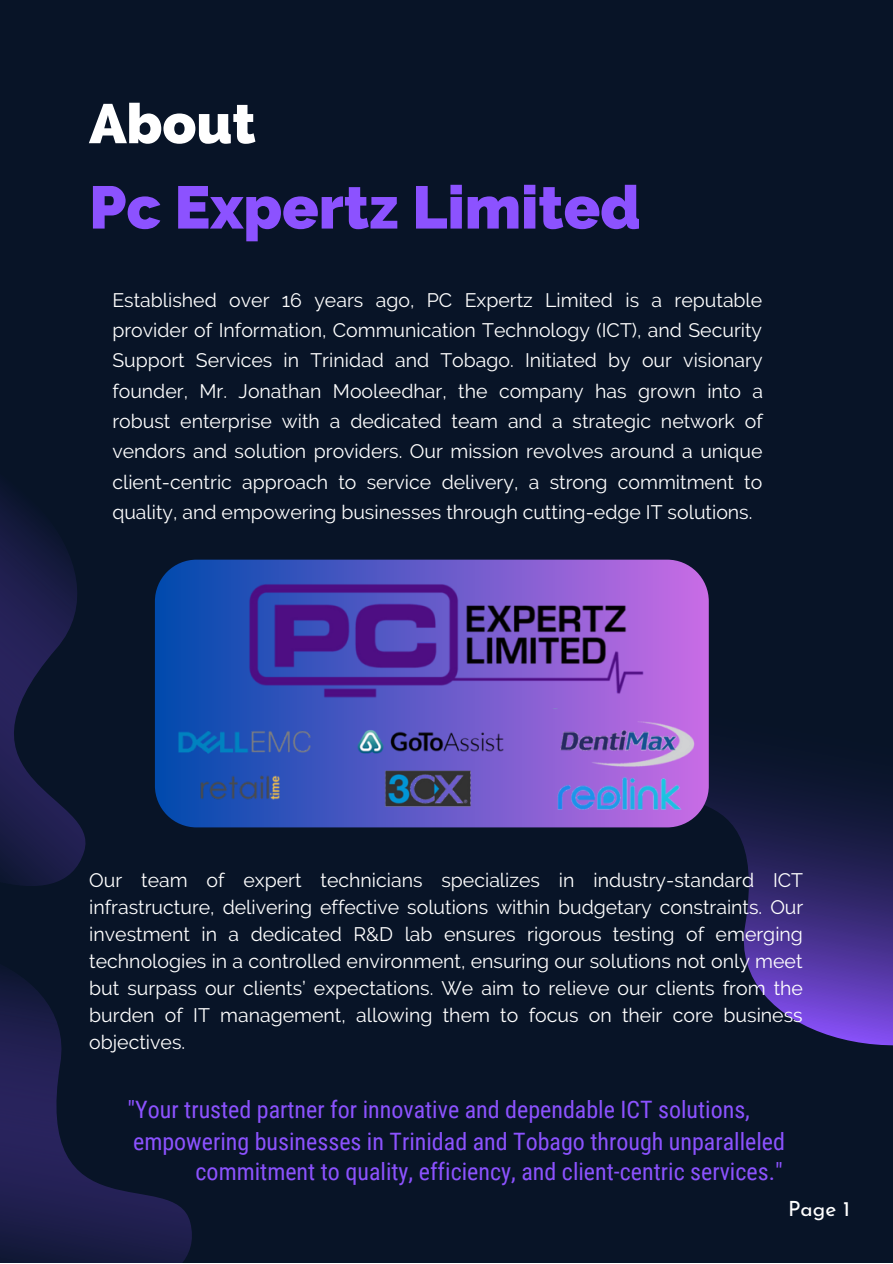
<style>
.page{position:relative;width:893px;height:1264px;background:#fff}
.page>*{position:absolute;margin:0;border:0;box-sizing:border-box;transform-origin:0 0}
.t1{font:800 60px "Raleway";color:#8c52ff}
.t2{font:800 55.5px "Raleway";color:#fff}
.t3{font:24px/32.5px "Roboto Condensed";color:#8c52ff}
.t4{font:21px "Josefin Sans";color:#fff}
.t5{font:19.5px/30.3px "Raleway";color:#fff;text-align:justify}
</style>
<div class="page">
<div style="left:0;top:0;width:892px;height:1262px;background:#081427"></div>
<svg style="left:596px;top:772px;width:296px;height:274px"></svg>
<svg style="left:0;top:973px;width:192px;height:289px"></svg>
<svg style="left:265px;top:559px;width:424px;height:7px;background:#6855bb"></svg>
<img style="left:265px;top:566px;width:472px;height:261px">
<svg style="left:0;top:492px;width:265px;height:394px"></svg>
<p class="t2" style="left:89px;top:91px;width:168px">About</p>
<p class="t1" style="left:89px;top:172px;width:553px">Pc Expertz Limited</p>
<p class="t5" style="left:112px;top:284px;width:652px">Established over 16 years ago, PC Expertz Limited is a reputable provider of Information, Communication Technology (ICT), and Security Support Services in Trinidad and Tobago. Initiated by our visionary founder, Mr. Jonathan Mooleedhar, the company has grown into a robust enterprise with a dedicated team and a strategic network of vendors and solution providers. Our mission revolves around a unique client-centric approach to service delivery, a strong commitment to quality, and empowering businesses through cutting-edge IT solutions.</p>
<p class="t5" style="left:89px;top:866px;width:715px;line-height:27px">Our team of expert technicians specializes in industry-standard ICT infrastructure, delivering effective solutions within budgetary constraints. Our investment in a dedicated R&amp;D lab ensures rigorous testing of emerging technologies in a controlled environment, ensuring our solutions not only meet but surpass our clients’ expectations. We aim to relieve our clients from the burden of IT management, allowing them to focus on their core business objectives.</p>
<p class="t3" style="left:128px;top:1093px;width:659px">"Your trusted partner for innovative and dependable ICT solutions, empowering businesses in Trinidad and Tobago through unparalleled</p>
<p class="t3" style="left:195px;top:1155px;width:588px">commitment to quality, efficiency, and client-centric services."</p>
<p class="t4" style="left:788px;top:1199px;width:63px">Page 1</p>
</div>
